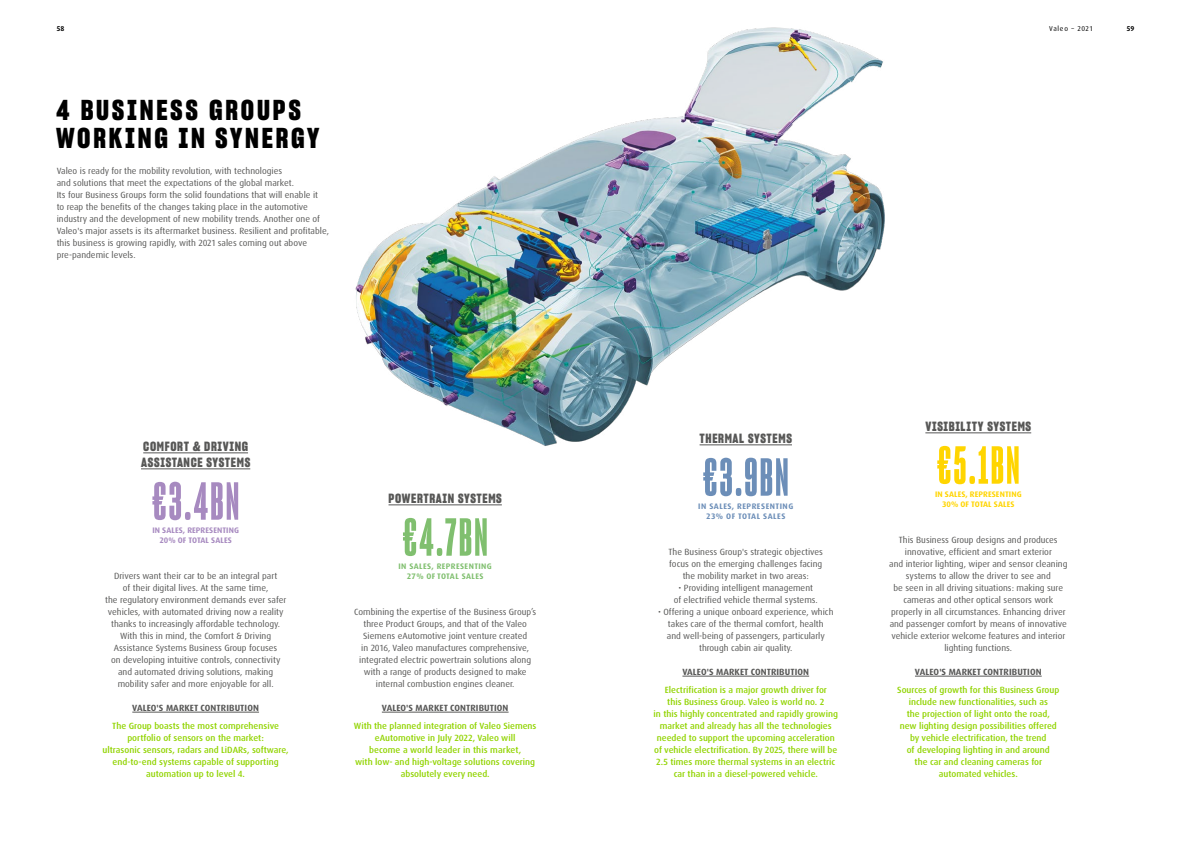
<style>
.page{position:relative;width:1191px;height:842px;background:#fff}
.page>*{position:absolute;margin:0;border:0;box-sizing:border-box;transform-origin:0 0}
.t1{font:52px "Sharp Grotesk Bold 10";color:#a78ac0}
.t2{font:52px "Sharp Grotesk Bold 10";color:#80bf6f}
.t3{font:52px "Sharp Grotesk Bold 10";color:#ffd500}
.t4{font:52px "Sharp Grotesk Bold 10";color:#6c8eb8}
.t5{font:28px/28.5px "Sharp Grotesk Bold 15";letter-spacing:.1em;color:#000}
.t6{font:13px/16px "Sharp Grotesk Bold 15";letter-spacing:.05em;color:#575756}
.t7{font:9px/12px "Dax OT";color:#575756;text-align:center}
.t8{font:500 9px/12px "Dax OT";color:#91d400;text-align:center}
.t9{font:700 9px "Dax OT";letter-spacing:.01em;color:#575756}
.t10{font:700 8px/10px "Dax OT";letter-spacing:.01em;color:#a78ac0;text-align:center}
.t11{font:700 8px/10px "Dax OT";letter-spacing:.05em;color:#80bf6f;text-align:center}
.t12{font:700 8px/10px "Dax OT";letter-spacing:.01em;color:#ffd500;text-align:center}
.t13{font:700 8px/10px "Dax OT";letter-spacing:.06em;color:#6c8eb8;text-align:center}
.t14{font:7px "Dax OT";letter-spacing:.1em;color:#000}
.t15{font:700 7px "Dax OT";color:#000}
</style>
<div class="page">
<img style="left:355px;top:27px;width:530px;height:419px">
<hr style="left:132px;top:712px;width:127px;height:1px;background:#575756">
<hr style="left:143px;top:452px;width:105px;height:1px;background:#575756">
<hr style="left:141px;top:468px;width:109px;height:1px;background:#575756">
<hr style="left:382px;top:712px;width:126px;height:1px;background:#575756">
<hr style="left:388px;top:504px;width:114px;height:1px;background:#575756">
<hr style="left:925px;top:432px;width:106px;height:1px;background:#575756">
<hr style="left:915px;top:676px;width:126px;height:1px;background:#575756">
<hr style="left:699px;top:444px;width:93px;height:1px;background:#575756">
<hr style="left:682px;top:676px;width:127px;height:1px;background:#575756">
<p class="t15" style="left:57px;top:24px;width:9px">58</p>
<p class="t14" style="left:1049px;top:24px;width:45px">Valeo – 2021</p>
<p class="t15" style="left:1126px;top:24px;width:9px">59</p>
<h2 class="t5" style="left:56px;top:95px;width:265px">4 BUSINESS GROUPS<br>WORKING IN SYNERGY</h2>
<p class="t7" style="left:57px;top:165px;width:274px;text-align:left">Valeo is ready for the mobility revolution, with technologies<br>and solutions that meet the expectations of the global market.<br>Its four Business Groups form the solid foundations that will enable it<br>to reap the benefits of the changes taking place in the automotive industry and the development of new mobility trends. Another one of Valeo's major assets is its aftermarket business. Resilient and profitable, this business is growing rapidly, with 2021 sales coming out above pre-pandemic levels.</p>
<h3 class="t6" style="left:141px;top:438px;width:111px">COMFORT &amp; DRIVING<br>ASSISTANCE SYSTEMS</h3>
<h1 class="t1" style="left:152px;top:470px;width:88px">€3.4BN</h1>
<p class="t10" style="left:152px;top:525px;width:88px">IN SALES, REPRESENTING<br>20% OF TOTAL SALES</p>
<p class="t7" style="left:105px;top:570px;width:183px">Drivers want their car to be an integral part<br>of their digital lives. At the same time,<br>the regulatory environment demands ever safer vehicles, with automated driving now a reality thanks to increasingly affordable technology.<br>With this in mind, the Comfort &amp; Driving Assistance Systems Business Group focuses<br>on developing intuitive controls, connectivity and automated driving solutions, making mobility safer and more enjoyable for all.</p>
<p class="t9" style="left:132px;top:702px;width:128px">VALEO'S MARKET CONTRIBUTION</p>
<p class="t8" style="left:103px;top:720px;width:188px">The Group boasts the most comprehensive portfolio of sensors on the market:<br>ultrasonic sensors, radars and LiDARs, software, end-to-end systems capable of supporting automation up to level 4.</p>
<h3 class="t6" style="left:388px;top:490px;width:115px">POWERTRAIN SYSTEMS</h3>
<h1 class="t2" style="left:403px;top:506px;width:86px">€4.7BN</h1>
<p class="t11" style="left:398px;top:561px;width:95px">IN SALES, REPRESENTING<br>27% OF TOTAL SALES</p>
<p class="t7" style="left:354px;top:606px;width:183px">Combining the expertise of the Business Group’s three Product Groups, and that of the Valeo Siemens eAutomotive joint venture created<br>in 2016, Valeo manufactures comprehensive, integrated electric powertrain solutions along with a range of products designed to make internal combustion engines cleaner.</p>
<p class="t9" style="left:382px;top:702px;width:128px">VALEO'S MARKET CONTRIBUTION</p>
<p class="t8" style="left:354px;top:720px;width:184px">With the planned integration of Valeo Siemens eAutomotive in July 2022, Valeo will<br>become a world leader in this market,<br>with low- and high-voltage solutions covering absolutely every need.</p>
<h3 class="t6" style="left:699px;top:430px;width:94px">THERMAL SYSTEMS</h3>
<h1 class="t4" style="left:703px;top:446px;width:87px">€3.9BN</h1>
<p class="t13" style="left:698px;top:501px;width:96px">IN SALES, REPRESENTING<br>23% OF TOTAL SALES</p>
<p class="t7" style="left:668px;top:546px;width:156px">The Business Group's strategic objectives focus on the emerging challenges facing the mobility market in two areas:</p>
<p class="t7" style="left:673px;top:582px;width:146px">• Providing intelligent management of electrified vehicle thermal systems.</p>
<p class="t7" style="left:658px;top:606px;width:177px">• Offering a unique onboard experience, which takes care of the thermal comfort, health<br>and well-being of passengers, particularly through cabin air quality.</p>
<p class="t9" style="left:682px;top:666px;width:128px">VALEO'S MARKET CONTRIBUTION</p>
<p class="t8" style="left:653px;top:684px;width:186px">Electrification is a major growth driver for<br>this Business Group. Valeo is world no. 2<br>in this highly concentrated and rapidly growing market and already has all the technologies needed to support the upcoming acceleration of vehicle electrification. By 2025, there will be 2.5 times more thermal systems in an electric car than in a diesel-powered vehicle.</p>
<h3 class="t6" style="left:925px;top:418px;width:107px">VISIBILITY SYSTEMS</h3>
<h1 class="t3" style="left:937px;top:434px;width:84px">€5.1BN</h1>
<p class="t12" style="left:935px;top:489px;width:88px">IN SALES, REPRESENTING<br>30% OF TOTAL SALES</p>
<p class="t7" style="left:889px;top:534px;width:180px">This Business Group designs and produces innovative, efficient and smart exterior<br>and interior lighting, wiper and sensor cleaning systems to allow the driver to see and<br>be seen in all driving situations: making sure cameras and other optical sensors work properly in all circumstances. Enhancing driver and passenger comfort by means of innovative vehicle exterior welcome features and interior lighting functions.</p>
<p class="t9" style="left:915px;top:666px;width:128px">VALEO'S MARKET CONTRIBUTION</p>
<p class="t8" style="left:897px;top:684px;width:164px">Sources of growth for this Business Group include new functionalities, such as<br>the projection of light onto the road, new lighting design possibilities offered by vehicle electrification, the trend<br>of developing lighting in and around<br>the car and cleaning cameras for automated vehicles.</p>
</div>
